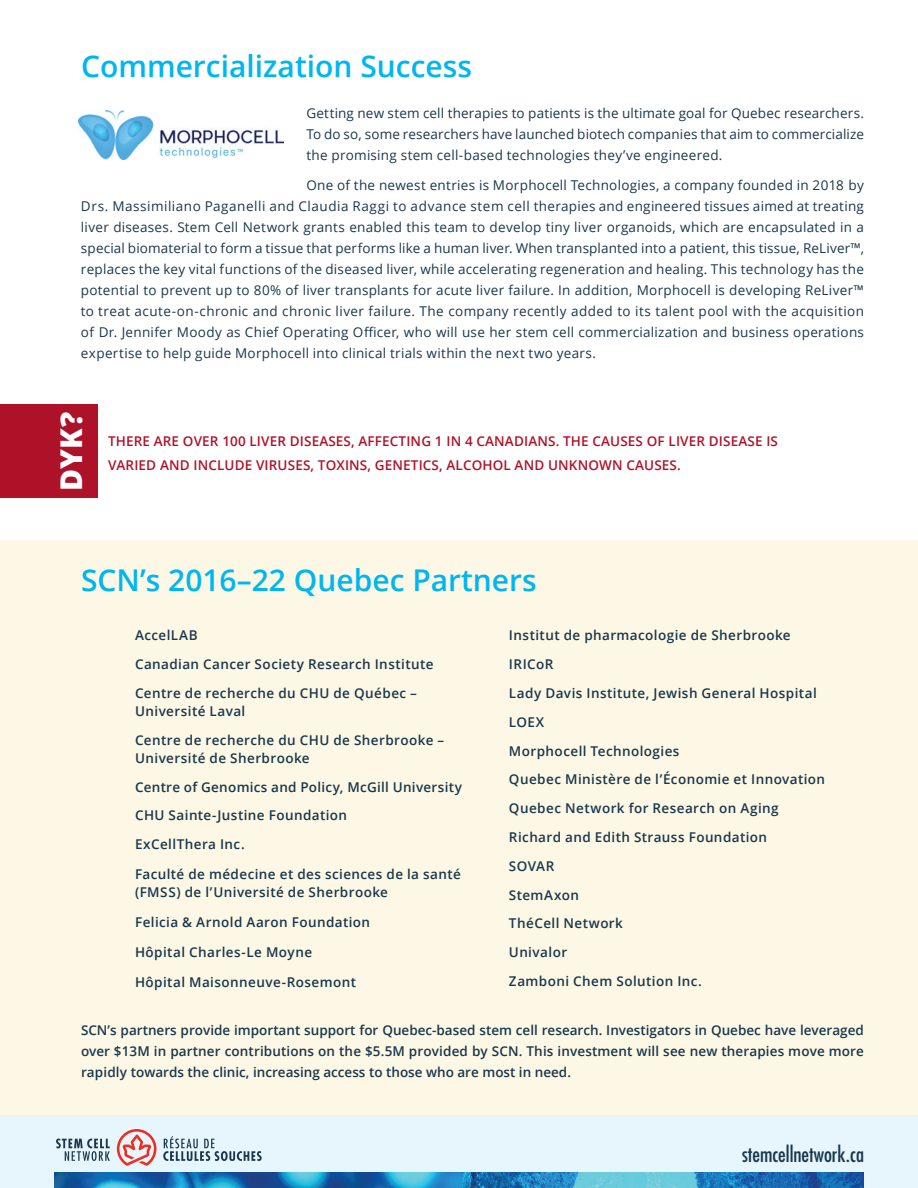
<style>
.page{position:relative;width:918px;height:1188px;background:#fff}
.page>*{position:absolute;margin:0;border:0;box-sizing:border-box;transform-origin:0 0}
.t1{font:600 30px "Open Sans";color:#00b6ef}
.t2{font:800 30px "Open Sans";color:#fff}
.t3{font:condensed 21px "Futura";color:#1a374b}
.t4{font:13.5px/21px "Open Sans";letter-spacing:.02em;color:#1a374b;text-align:justify}
.t5{font:600 13.5px/28.8px "Open Sans";letter-spacing:.03em;color:#1a374b}
.t6{font:600 13.5px/24px "Open Sans";letter-spacing:.01em;color:#ae1229}
</style>
<div class="page">
<div style="left:0;top:1112px;width:918px;height:76px;background:#e7f6fd"></div>
<div style="left:0;top:540px;width:918px;height:574px;background:#fdf8e6"></div>
<img style="left:54px;top:1173px;width:810px;height:15px">
<div style="left:0;top:404px;width:98px;height:93px;background:#ae1229"></div>
<img style="left:78px;top:111px;width:205px;height:49px">
<svg style="left:117px;top:1129px;width:39px;height:37px"></svg>
<svg style="left:56px;top:1139px;width:54px;height:22px"></svg>
<svg style="left:163px;top:1136px;width:99px;height:25px"></svg>
<h1 class="t1" style="left:81px;top:45px;width:393px">Commercialization Success</h1>
<p class="t4" style="left:306px;top:103px;width:559px">Getting new stem cell therapies to patients is the ultimate goal for Quebec researchers.<br>To do so, some researchers have launched biotech companies that aim to commercialize the promising stem cell-based technologies they’ve engineered.</p>
<p class="t4" style="left:81px;top:174px;width:785px;text-indent:225px">One of the newest entries is Morphocell Technologies, a company founded in 2018 by Drs. Massimiliano Paganelli and Claudia Raggi to advance stem cell therapies and engineered tissues aimed at treating liver diseases. Stem Cell Network grants enabled this team to develop tiny liver organoids, which are encapsulated in a special biomaterial to form a tissue that performs like a human liver. When transplanted into a patient, this tissue, ReLiver™, replaces the key vital functions of the diseased liver, while accelerating regeneration and healing. This technology has the potential to prevent up to 80% of liver transplants for acute liver failure. In addition, Morphocell is developing ReLiver™ to treat acute-on-chronic and chronic liver failure. The company recently added to its talent pool with the acquisition of Dr. Jennifer Moody as Chief Operating Officer, who will use her stem cell commercialization and business operations expertise to help guide Morphocell into clinical trials within the next two years.</p>
<h1 class="t2" style="left:48px;top:491px;width:81px;rotate:-90deg">DYK?</h1>
<p class="t6" style="left:108px;top:429px;width:671px">THERE ARE OVER 100 LIVER DISEASES, AFFECTING 1 IN 4 CANADIANS. THE CAUSES OF LIVER DISEASE IS<br>VARIED AND INCLUDE VIRUSES, TOXINS, GENETICS, ALCOHOL AND UNKNOWN CAUSES.</p>
<h1 class="t1" style="left:81px;top:560px;width:457px">SCN’s 2016–22 Quebec Partners</h1>
<p class="t5" style="left:509px;top:621px;width:318px">Institut de pharmacologie de Sherbrooke<br>IRICoR<br>Lady Davis Institute, Jewish General Hospital<br>LOEX<br>Morphocell Technologies<br>Quebec Ministère de l’Économie et Innovation<br>Quebec Network for Research on Aging<br>Richard and Edith Strauss Foundation<br>SOVAR<br>StemAxon<br>ThéCell Network<br>Univalor<br>Zamboni Chem Solution Inc.</p>
<p class="t5" style="left:81px;top:1019px;width:785px;line-height:21px;text-align:justify">SCN’s partners provide important support for Quebec-based stem cell research. Investigators in Quebec have leveraged over $13M in partner contributions on the $5.5M provided by SCN. This investment will see new therapies move more rapidly towards the clinic, increasing access to those who are most in need.</p>
<p class="t5" style="left:135px;top:621px;width:300px">AccelLAB<br>Canadian Cancer Society Research Institute<br>Centre de recherche du CHU de Québec –</p>
<p class="t5" style="left:135px;top:696px;width:311px">Université Laval<br>Centre de recherche du CHU de Sherbrooke –</p>
<p class="t5" style="left:135px;top:743px;width:329px">Université de Sherbrooke<br>Centre of Genomics and Policy, McGill University<br>CHU Sainte-Justine Foundation<br>ExCellThera Inc.</p>
<p class="t5" style="left:135px;top:865px;width:327px;line-height:18px">Faculté de médecine et des sciences de la santé (FMSS) de l’Université de Sherbrooke</p>
<p class="t5" style="left:135px;top:907px;width:237px">Felicia &amp; Arnold Aaron Foundation</p>
<p class="t5" style="left:135px;top:937px;width:179px">Hôpital Charles-Le Moyne</p>
<p class="t5" style="left:135px;top:967px;width:223px">Hôpital Maisonneuve-Rosemont</p>
<h2 class="t3" style="left:742px;top:1141px;width:123px">stemcellnetwork.ca</h2>
</div>
